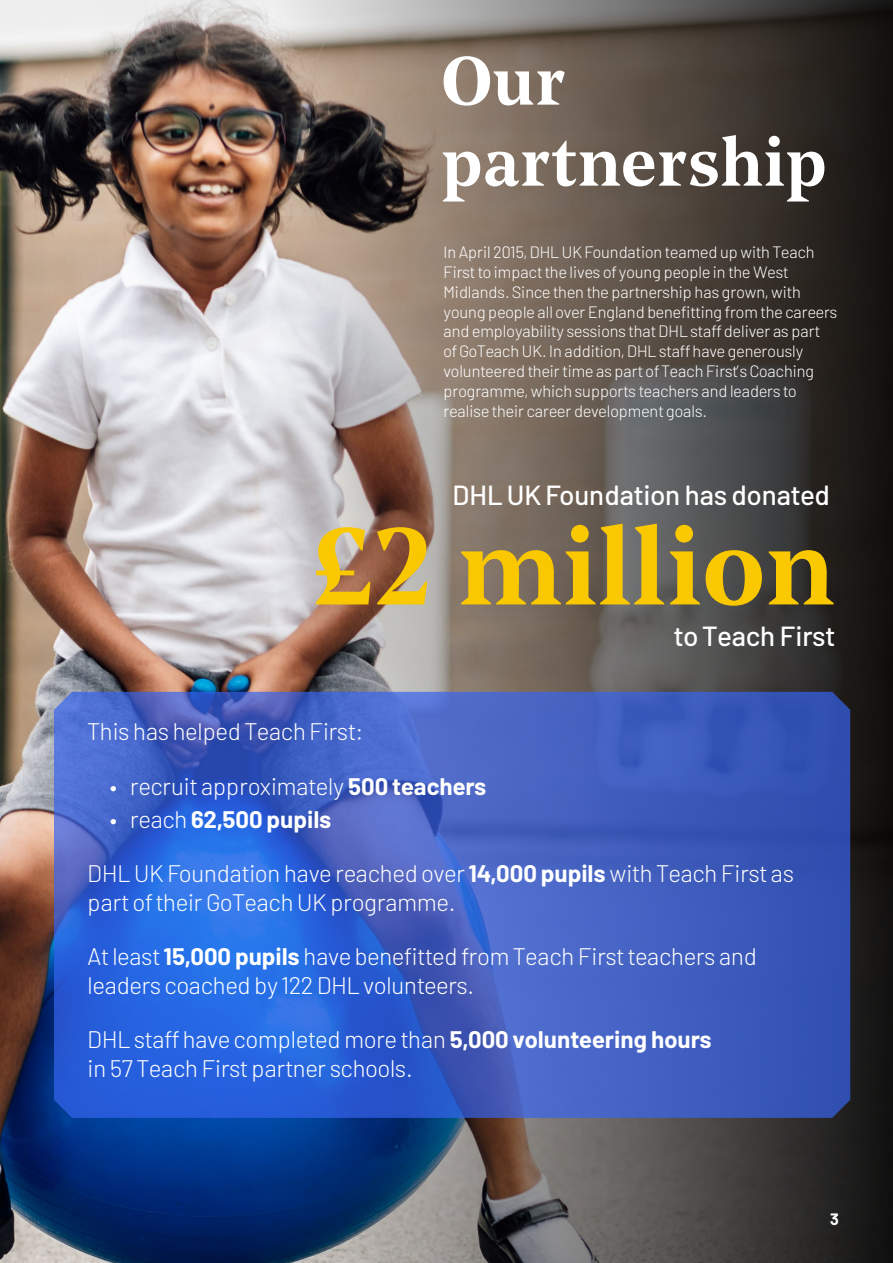
<style>
.page{position:relative;width:893px;height:1263px;background:#fff}
.page>*{position:absolute;margin:0;border:0;box-sizing:border-box;transform-origin:0 0}
.t1{font:600 107.7px "Noe Text";color:#fac800}
.t2{font:600 67.5px/81px "Noe Text";color:#fff}
.t3{font:500 27.75px "Barlow";color:#fff}
.t4{font:300 24px/28.8px "Barlow";color:#fff}
.t5{font:700 24px "Barlow";color:#fff}
.t6{font:300 16.5px/19.8px "Barlow";color:#fff}
.t7{font:700 16.5px "Barlow";color:#fff}
.s1{font-weight:700}
.s2{font-weight:300}
</style>
<div class="page">
<img style="left:0;top:0;width:101px;height:1263px">
<img style="left:101px;top:0;width:792px;height:1263px">
<svg style="left:54px;top:692px;width:796px;height:426px;background:#3a5fc7"></svg>
<h2 class="t2" style="left:441px;top:37px;width:387px">Our partnership</h2>
<p class="t6" style="left:443px;top:241px;width:395px">In April 2015, DHL UK Foundation teamed up with Teach First to impact the lives of young people in the West Midlands. Since then the partnership has grown, with young people all over England benefitting from the careers and employability sessions that DHL staff deliver as part of GoTeach UK. In addition, DHL staff have generously volunteered their time as part of Teach First’s Coaching programme, which supports teachers and leaders to realise their career development goals.</p>
<h3 class="t3" style="left:452px;top:475px;width:379px">DHL UK Foundation has donated</h3>
<h1 class="t1" style="left:311px;top:486px;width:525px">£2 million</h1>
<h3 class="t3" style="left:674px;top:616px;width:162px">to Teach First</h3>
<h3 class="t4" style="left:88px;top:715px;width:277px">This has helped Teach First:</h3>
<h3 class="t4" style="left:109px;top:770px;width:379px">• recruit approximately <span class="s1">500 teachers</span></h3>
<h3 class="t5" style="left:109px;top:801px;width:224px"><span class="s2">• reach</span> 62,500 pupils</h3>
<h3 class="t4" style="left:88px;top:857px;width:708px">DHL UK Foundation have reached over <span class="s1">14,000 pupils</span> with Teach First as part of their GoTeach UK programme.</h3>
<h3 class="t4" style="left:88px;top:940px;width:671px">At least <span class="s1">15,000 pupils</span> have benefitted from Teach First teachers and leaders coached by 122 DHL volunteers.</h3>
<h3 class="t4" style="left:88px;top:1023px;width:625px">DHL staff have completed more than <span class="s1">5,000 volunteering hours </span>in 57 Teach First partner schools.</h3>
<p class="t7" style="left:830px;top:1207px;width:10px">3</p>
</div>
